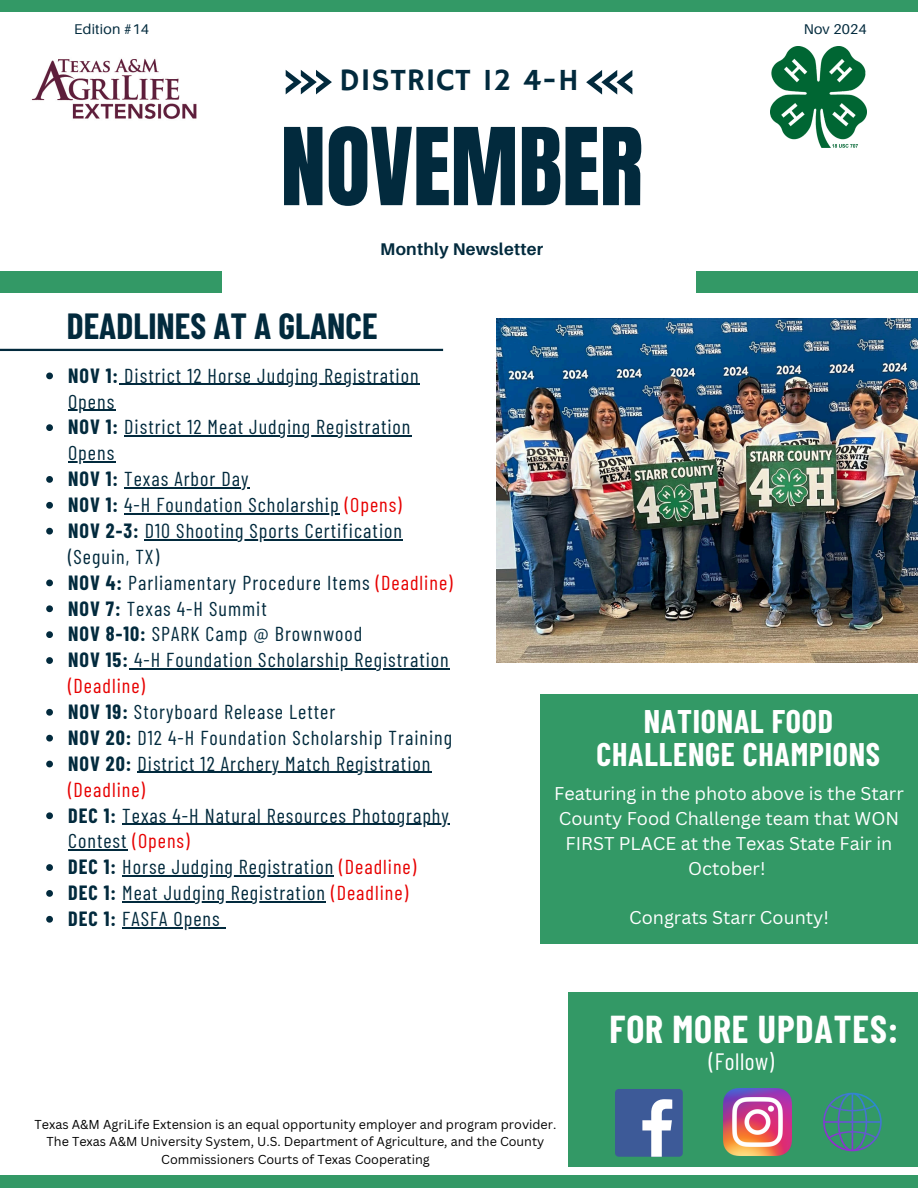
<style>
.page{position:relative;width:918px;height:1188px;background:#fff}
.page>*{position:absolute;margin:0;border:0;box-sizing:border-box;transform-origin:0 0}
.t1{font:91.05px "Anton";color:#022a3d}
.t2{font:700 37.95px "Barlow Condensed";letter-spacing:.025em;color:#fff}
.t3{font:700 35.55px "Barlow Condensed";color:#022a3d}
.t4{font:700 31.95px/32.7px "Barlow Condensed";letter-spacing:.025em;color:#fff;text-align:center}
.t5{font:31.35px "Hammersmith One";letter-spacing:.015em;color:#022a3d}
.t6{font:23.7px "Barlow Condensed";letter-spacing:.025em;color:#fff}
.t7{font:20.1px/25.8px "Barlow Condensed";letter-spacing:.05em;color:#022a3d}
.t8{font:18px/24.8px "Canva Sans";color:#fff;text-align:center}
.t9{font:700 16.95px "Aileron";letter-spacing:.015em;color:#022a3d}
.t10{font:14.1px "Aileron";letter-spacing:.015em;color:#022a3d}
.t11{font:12.6px/17.2px "Canva Sans";color:#000;text-align:center}
.s1{font-weight:700}
.s2{color:#e70000}
</style>
<div class="page">
<div style="left:0;top:271px;width:222px;height:22px;background:#396"></div>
<div style="left:696px;top:271px;width:222px;height:22px;background:#396"></div>
<svg style="left:286px;top:70px;width:46px;height:24px"></svg>
<svg style="left:586px;top:70px;width:46px;height:25px"></svg>
<div style="left:0;top:0;width:918px;height:12px;background:#396"></div>
<div style="left:0;top:1175px;width:918px;height:13px;background:#396"></div>
<hr style="left:0;top:349px;width:443px;height:2px;background:#022a3d">
<div style="left:568px;top:992px;width:350px;height:175px;background:#396"></div>
<div style="left:615px;top:1089px;width:68px;height:68px;background:#3d5a98;border-radius:4px"></div>
<svg style="left:642px;top:1099px;width:30px;height:58px"></svg>
<img style="left:724px;top:1088px;width:67px;height:68px">
<svg style="left:823px;top:1093px;width:59px;height:58px"></svg>
<div style="left:540px;top:695px;width:378px;height:249px;background:#396"></div>
<img style="left:771px;top:47px;width:95px;height:100px">
<img style="left:31px;top:58px;width:166px;height:61px">
<img style="left:497px;top:318px;width:421px;height:345px">
<svg style="left:46px;top:373px;width:7px;height:6px"></svg>
<hr style="left:124px;top:384px;width:296px;height:1px;background:#022a3d">
<hr style="left:68px;top:410px;width:47px;height:1px;background:#022a3d">
<svg style="left:46px;top:424px;width:7px;height:7px"></svg>
<hr style="left:124px;top:436px;width:288px;height:1px;background:#022a3d">
<hr style="left:68px;top:461px;width:47px;height:2px;background:#022a3d">
<svg style="left:46px;top:476px;width:7px;height:7px"></svg>
<hr style="left:124px;top:487px;width:126px;height:1px;background:#022a3d">
<svg style="left:46px;top:502px;width:7px;height:7px"></svg>
<hr style="left:124px;top:513px;width:216px;height:1px;background:#022a3d">
<svg style="left:46px;top:528px;width:7px;height:7px"></svg>
<hr style="left:145px;top:539px;width:258px;height:1px;background:#022a3d">
<svg style="left:46px;top:580px;width:7px;height:6px"></svg>
<svg style="left:46px;top:605px;width:7px;height:7px"></svg>
<svg style="left:46px;top:631px;width:7px;height:7px"></svg>
<svg style="left:46px;top:657px;width:7px;height:7px"></svg>
<hr style="left:129px;top:668px;width:321px;height:2px;background:#022a3d">
<svg style="left:46px;top:709px;width:7px;height:7px"></svg>
<svg style="left:46px;top:735px;width:7px;height:7px"></svg>
<svg style="left:46px;top:761px;width:7px;height:6px"></svg>
<hr style="left:137px;top:772px;width:294px;height:1px;background:#022a3d">
<svg style="left:46px;top:812px;width:7px;height:7px"></svg>
<hr style="left:122px;top:824px;width:328px;height:1px;background:#022a3d">
<hr style="left:68px;top:850px;width:60px;height:1px;background:#022a3d">
<svg style="left:46px;top:864px;width:7px;height:7px"></svg>
<hr style="left:122px;top:875px;width:212px;height:2px;background:#022a3d">
<svg style="left:46px;top:890px;width:7px;height:7px"></svg>
<hr style="left:122px;top:901px;width:204px;height:1px;background:#022a3d">
<svg style="left:46px;top:916px;width:7px;height:7px"></svg>
<hr style="left:122px;top:927px;width:99px;height:1px;background:#022a3d">
<p class="t10" style="left:74px;top:20px;width:76px">Edition #14</p>
<p class="t10" style="left:804px;top:20px;width:65px">Nov 2024</p>
<p class="t5" style="left:339px;top:62px;width:241px">DISTRICT 12 4-H</p>
<p class="t1" style="left:281px;top:102px;width:364px">NOVEMBER</p>
<p class="t9" style="left:380px;top:238px;width:165px">Monthly Newsletter</p>
<h4 class="t3" style="left:67px;top:304px;width:312px">DEADLINES AT A GLANCE</h4>
<h5 class="t7" style="left:68px;top:362px;width:352px"><span class="s1">NOV 1:</span> District 12 Horse Judging Registration</h5>
<h1 class="t7" style="left:68px;top:388px;width:344px">Opens<br><span class="s1">NOV 1:</span> District 12 Meat Judging Registration</h1>
<h3 class="t7" style="left:68px;top:439px;width:182px">Opens<br><span class="s1">NOV 1:</span> Texas Arbor Day</h3>
<p class="t7" style="left:68px;top:491px;width:335px"><span class="s1">NOV 1:</span> 4-H Foundation Scholarship <span class="s2">(Opens)</span></p>
<p class="t7" style="left:68px;top:517px;width:336px"><span class="s1">NOV 2-3:</span> D10 Shooting Sports Certification</p>
<p class="t7" style="left:68px;top:543px;width:386px">(Seguin, TX)<br><span class="s1">NOV 4:</span> Parliamentary Procedure Items <span class="s2">(Deadline)</span></p>
<p class="t7" style="left:68px;top:595px;width:200px"><span class="s1">NOV 7:</span> Texas 4-H Summit</p>
<p class="t7" style="left:68px;top:620px;width:296px"><span class="s1">NOV 8-10:</span> SPARK Camp @ Brownwood</p>
<p class="t7" style="left:68px;top:646px;width:382px"><span class="s1">NOV 15:</span> 4-H Foundation Scholarship Registration</p>
<p class="t7" style="left:68px;top:672px;width:269px"><span class="s2">(Deadline)<br></span><span class="s1">NOV 19:</span> Storyboard Release Letter</p>
<p class="t7" style="left:68px;top:724px;width:386px"><span class="s1">NOV 20:</span> D12 4-H Foundation Scholarship Training</p>
<p class="t7" style="left:68px;top:750px;width:364px"><span class="s1">NOV 20:</span> District 12 Archery Match Registration</p>
<p class="t7" style="left:68px;top:776px;width:382px"><span class="s2">(Deadline)<br></span><span class="s1">DEC 1:</span> Texas 4-H Natural Resources Photography</p>
<p class="t7" style="left:68px;top:827px;width:350px">Contest <span class="s2">(Opens)<br></span><span class="s1">DEC 1:</span> Horse Judging Registration <span class="s2">(Deadline)</span></p>
<p class="t7" style="left:68px;top:879px;width:342px"><span class="s1">DEC 1:</span> Meat Judging Registration <span class="s2">(Deadline)</span></p>
<p class="t7" style="left:68px;top:905px;width:153px"><span class="s1">DEC 1:</span> FASFA Opens</p>
<p class="t4" style="left:597px;top:704px;width:285px">NATIONAL FOOD<br>CHALLENGE CHAMPIONS</p>
<p class="t8" style="left:554px;top:781px;width:351px">Featuring in the photo above is the Starr<br>County Food Challenge team that WON<br>FIRST PLACE at the Texas State Fair in<br>October!</p>
<p class="t8" style="left:629px;top:905px;width:201px">Congrats Starr County!</p>
<h2 class="t2" style="left:609px;top:1005px;width:290px">FOR MORE UPDATES:</h2>
<p class="t6" style="left:709px;top:1047px;width:67px">(Follow)</p>
<p class="t11" style="left:35px;top:1116px;width:523px">Texas A&amp;M AgriLife Extension is an equal opportunity employer and program provider.</p>
<p class="t11" style="left:47px;top:1133px;width:499px">The Texas A&amp;M University System, U.S. Department of Agriculture, and the County<br>Commissioners Courts of Texas Cooperating</p>
</div>
